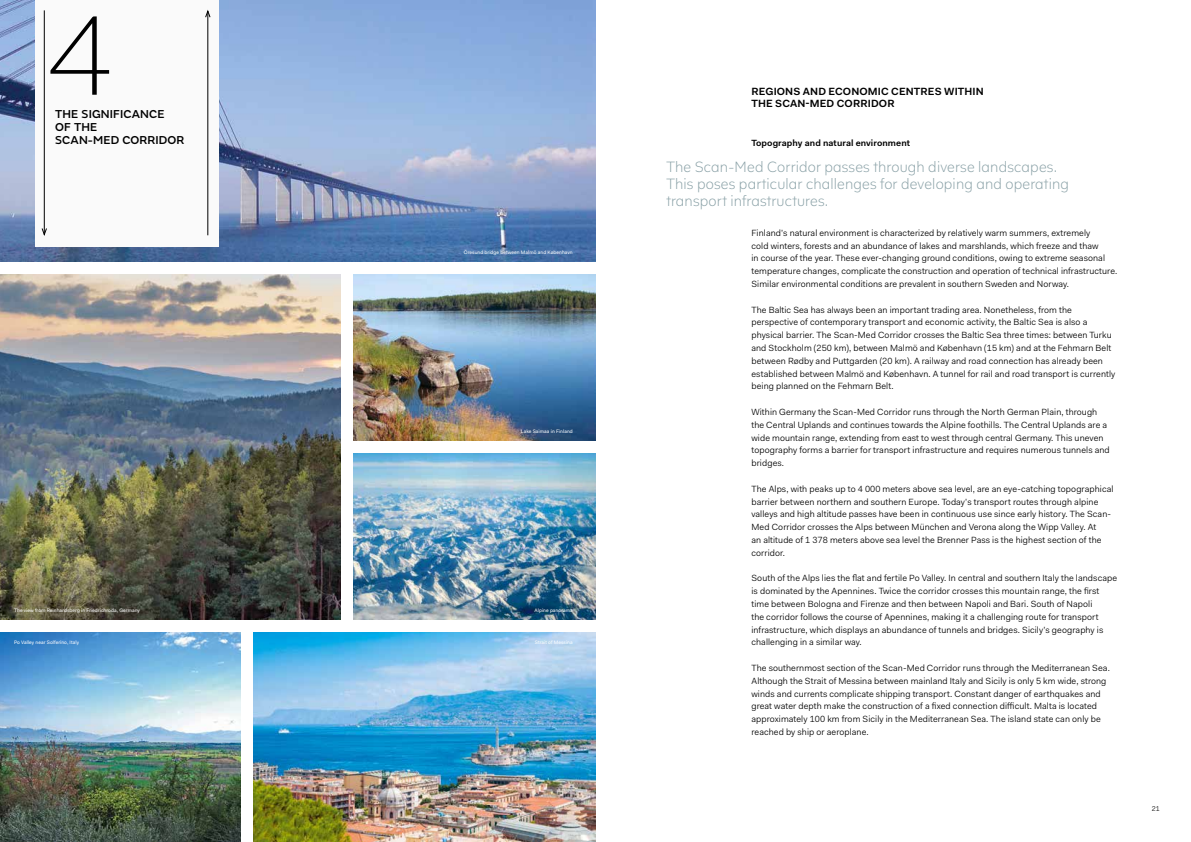
<style>
.page{position:relative;width:1191px;height:842px;background:#fff}
.page>*{position:absolute;margin:0;border:0;box-sizing:border-box;transform-origin:0 0}
.t1{font:100 118px "FS Emeric";color:#000}
.t2{font:300 15px/17px "Fakt Pro";letter-spacing:.01em;color:#869ea4}
.t3{font:500 12px/13.2px "FS Emeric";letter-spacing:.01em;color:#000}
.t4{font:600 10.5px "Fakt Pro";letter-spacing:.01em;color:#000}
.t5{font:9px/12.8px "Fakt Pro Blond";letter-spacing:.01em;color:#000}
.t6{font:600 9px "Fakt Pro";letter-spacing:.01em;color:#000}
.t7{font:7px "Fakt Pro Blond";color:#000}
.t8{font:5px "Fakt Pro";letter-spacing:.01em;color:#fff}
</style>
<div class="page">
<img style="left:0;top:0;width:595px;height:261px">
<div style="left:35px;top:0;width:184px;height:247px;background:#fafafa"></div>
<hr style="left:207px;top:11px;width:1px;height:224px;background:#000">
<svg style="left:205px;top:10px;width:6px;height:8px"></svg>
<hr style="left:44px;top:10px;width:1px;height:225px;background:#000">
<svg style="left:41px;top:228px;width:6px;height:8px"></svg>
<img style="left:0;top:274px;width:340px;height:346px">
<img style="left:353px;top:274px;width:242px;height:167px">
<img style="left:353px;top:453px;width:242px;height:167px">
<img style="left:0;top:633px;width:240px;height:209px">
<img style="left:253px;top:633px;width:342px;height:209px">
<h1 class="t1" style="left:45px;top:-19px;width:70px">4</h1>
<h3 class="t3" style="left:55px;top:107px;width:130px">THE SIGNIFICANCE<br>OF THE<br>SCAN-MED CORRIDOR</h3>
<p class="t8" style="left:464px;top:249px;width:110px">Öresund bridge between Malmö and København</p>
<p class="t8" style="left:521px;top:428px;width:53px">Lake Saimaa in Finland</p>
<p class="t8" style="left:14px;top:607px;width:127px">The view from Reinhardsberg in Friedrichroda, Germany</p>
<p class="t8" style="left:534px;top:607px;width:40px">Alpine panorama</p>
<p class="t8" style="left:14px;top:638px;width:66px">Po Valley near Solferino, Italy</p>
<p class="t8" style="left:535px;top:638px;width:40px">Strait of Messina</p>
<p class="t4" style="left:751px;top:84px;width:30px">REGIONS</p>
<p class="t4" style="left:803px;top:84px;width:9px">AND</p>
<p class="t4" style="left:828px;top:84px;width:9px">ECONOMIC</p>
<p class="t4" style="left:891px;top:84px;width:9px">CENTRES</p>
<p class="t4" style="left:944px;top:84px;width:17px">WITHIN</p>
<p class="t4" style="left:751px;top:96px;width:8px">THE</p>
<p class="t4" style="left:775px;top:96px;width:16px">SCAN</p>
<p class="t4" style="left:805px;top:96px;width:48px">-MED CORRIDOR</p>
<p class="t6" style="left:751px;top:137px;width:160px">TOPOGRAPHY AND NATURAL ENVIRONMENT</p>
<h2 class="t2" style="left:666px;top:158px;width:404px">The Scan-Med Corridor passes through diverse landscapes.<br>This poses particular challenges for developing and operating transport infrastructures.</h2>
<p class="t5" style="left:751px;top:226px;width:367px">Finland’s natural environment is characterized by relatively warm summers, extremely<br>cold winters, forests and an abundance of lakes and marshlands, which freeze and thaw<br>in course of the year. These ever-changing ground conditions, owing to extreme seasonal temperature changes, complicate the construction and operation of technical infrastructure.<br>Similar environmental conditions are prevalent in southern Sweden and Norway.</p>
<p class="t5" style="left:751px;top:303px;width:365px">The Baltic Sea has always been an important trading area. Nonetheless, from the perspective of contemporary transport and economic activity, the Baltic Sea is also a physical barrier. The Scan-Med Corridor crosses the Baltic Sea three times: between Turku and Stockholm (250 km), between Malmö and København (15 km) and at the Fehmarn Belt between Rødby and Puttgarden (20 km). A railway and road connection has already been established between Malmö and København. A tunnel for rail and road transport is currently being planned on the Fehmarn Belt.</p>
<p class="t5" style="left:751px;top:405px;width:360px">Within Germany the Scan-Med Corridor runs through the North German Plain, through the Central Uplands and continues towards the Alpine foothills. The Central Uplands are a wide mountain range, extending from east to west through central Germany. This uneven topography forms a barrier for transport infrastructure and requires numerous tunnels and bridges.</p>
<p class="t5" style="left:751px;top:482px;width:363px">The Alps, with peaks up to 4 000 meters above sea level, are an eye-catching topographical barrier between northern and southern Europe. Today’s transport routes through alpine valleys and high altitude passes have been in continuous use since early history. The Scan-Med Corridor crosses the Alps between München and Verona along the Wipp Valley. At<br>an altitude of 1 378 meters above sea level the Brenner Pass is the highest section of the corridor.</p>
<p class="t5" style="left:751px;top:572px;width:367px">South of the Alps lies the flat and fertile Po Valley. In central and southern Italy the landscape is dominated by the Apennines. Twice the corridor crosses this mountain range, the first time between Bologna and Firenze and then between Napoli and Bari. South of Napoli<br>the corridor follows the course of Apennines, making it a challenging route for transport infrastructure, which displays an abundance of tunnels and bridges. Sicily’s geography is challenging in a similar way.</p>
<p class="t5" style="left:751px;top:661px;width:360px">The southernmost section of the Scan-Med Corridor runs through the Mediterranean Sea.<br>Although the Strait of Messina between mainland Italy and Sicily is only 5 km wide, strong winds and currents complicate shipping transport. Constant danger of earthquakes and great water depth make the construction of a fixed connection difficult. Malta is located approximately 100 km from Sicily in the Mediterranean Sea. The island state can only be reached by ship or aeroplane.</p>
<p class="t7" style="left:1151px;top:804px;width:10px">21</p>
</div>
